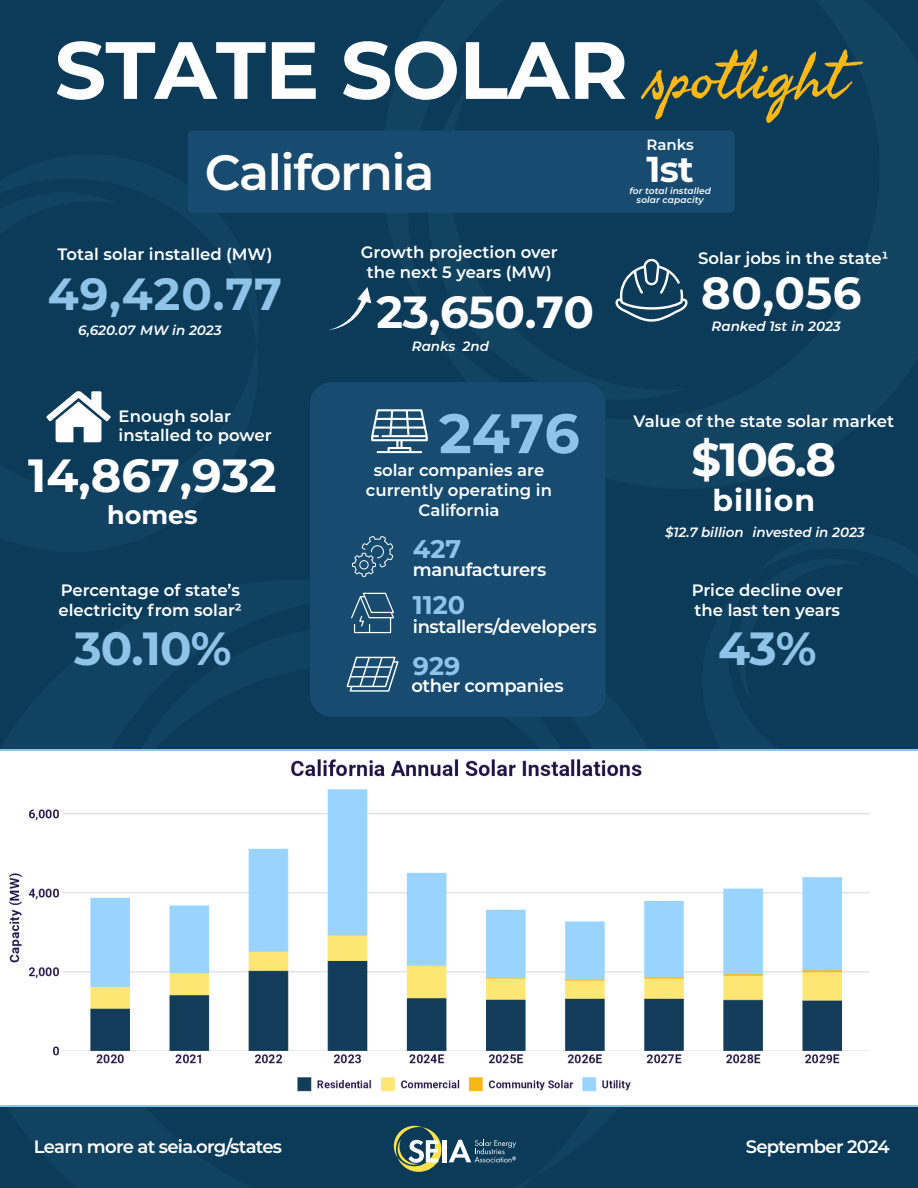
<style>
.page{position:relative;width:918px;height:1188px;background:#0b3b58}
.page>*{position:absolute;margin:0;border:0;box-sizing:border-box;transform-origin:0 0}
.t1{font:100 81px "Montserrat";letter-spacing:-.01em;color:#fff}
.t2{font:100 55.5px "Montserrat";color:#8fc4e8}
.t3{font:600 49.5px "Montserrat";letter-spacing:-.03em;color:#fff}
.t4{font:100 46.5px "Montserrat";color:#fff}
.t5{font:100 46.5px "Montserrat";color:#8fc4e8}
.t6{font:100 45px "Montserrat";letter-spacing:-.01em;color:#fff}
.t7{font:100 45px "Montserrat";letter-spacing:.02em;color:#8fc4e8}
.t8{font:100 36px "Montserrat";color:#fff}
.t9{font:100 30px "Montserrat";letter-spacing:.03em;color:#fff}
.t10{font:100 25.5px "Montserrat";color:#8fc4e8}
.t11{font:100 25.5px "Montserrat";color:#fff}
.t12{font:600 18px "Montserrat";letter-spacing:-.025em;color:#fff}
.t13{font:600 16.5px/19.8px "Montserrat";color:#fff}
.t14{font:600 15px "Montserrat";letter-spacing:-.005em;color:#fff}
.t15{font:italic 600 13.5px "Montserrat";color:#fff}
.t16{font:italic 600 9px/9px "Montserrat";letter-spacing:.01em;color:#fff;text-align:center}
.s1{font-family:"Seaweed Script Pro";font-weight:400;font-size:64.5px;color:#fab816}
</style>
<div class="page">
<svg style="left:394px;top:1126px;width:47px;height:46px"></svg>
<div style="left:442px;top:1140px;width:5px;height:22px;background:#fff"></div>
<svg style="left:449px;top:1140px;width:67px;height:22px"></svg>
<svg style="left:329px;top:287px;width:42px;height:43px"></svg>
<svg style="left:46px;top:391px;width:65px;height:51px"></svg>
<svg style="left:616px;top:259px;width:72px;height:63px"></svg>
<div style="left:310px;top:382px;width:296px;height:335px;background:#184c70;border-radius:22px"></div>
<svg style="left:371px;top:409px;width:57px;height:44px"></svg>
<svg style="left:352px;top:536px;width:41px;height:41px"></svg>
<svg style="left:351px;top:593px;width:43px;height:40px"></svg>
<svg style="left:347px;top:657px;width:52px;height:35px"></svg>
<div style="left:188px;top:131px;width:546px;height:82px;background:#184c70;border-radius:4px"></div>
<img style="left:0;top:752px;width:918px;height:353px">
<h1 class="t1" style="left:55px;top:16px;width:793px">STATE SOLAR <span class="s1">spotlight</span></h1>
<h3 class="t3" style="left:205px;top:137px;width:231px">California</h3>
<p class="t14" style="left:647px;top:134px;width:49px">Ranks</p>
<h3 class="t8" style="left:646px;top:145px;width:49px">1st</h3>
<p class="t16" style="left:629px;top:186px;width:83px">for total installed solar capacity</p>
<p class="t13" style="left:361px;top:242px;width:198px;text-align:center">Growth projection over the next 5 years (MW)</p>
<p class="t13" style="left:698px;top:248px;width:192px">Solar jobs in the state¹</p>
<p class="t13" style="left:58px;top:243px;width:216px">Total solar installed (MW)</p>
<h3 class="t6" style="left:701px;top:263px;width:162px">80,056</h3>
<h3 class="t7" style="left:48px;top:264px;width:236px">49,420.77</h3>
<h3 class="t6" style="left:376px;top:282px;width:219px">23,650.70</h3>
<p class="t15" style="left:78px;top:320px;width:145px">6,620.07 MW in 2023</p>
<p class="t15" style="left:712px;top:317px;width:131px">Ranked 1st in 2023</p>
<p class="t15" style="left:463px;top:336px;width:28px">2nd</p>
<p class="t15" style="left:412px;top:336px;width:45px">Ranks</p>
<p class="t13" style="left:119px;top:405px;width:154px">Enough solar installed to power</p>
<h3 class="t4" style="left:28px;top:445px;width:250px">14,867,932</h3>
<h3 class="t11" style="left:107px;top:498px;width:92px">homes</h3>
<p class="t13" style="left:58px;top:579px;width:185px">Percentage of state’s electricity from solar²</p>
<h3 class="t5" style="left:74px;top:618px;width:159px">30.10%</h3>
<h2 class="t2" style="left:439px;top:396px;width:142px">2476</h2>
<p class="t13" style="left:374px;top:460px;width:172px">solar companies are</p>
<p class="t13" style="left:366px;top:479px;width:188px;text-align:center">currently operating in<br>California</p>
<h3 class="t10" style="left:413px;top:532px;width:50px">427</h3>
<p class="t12" style="left:413px;top:557px;width:135px">manufacturers</p>
<h3 class="t10" style="left:413px;top:588px;width:54px">1120</h3>
<p class="t12" style="left:413px;top:614px;width:185px">installers/developers</p>
<h3 class="t10" style="left:413px;top:649px;width:49px">929</h3>
<p class="t12" style="left:411px;top:673px;width:154px">other companies</p>
<p class="t13" style="left:634px;top:410px;width:262px">Value of the state solar market</p>
<h3 class="t4" style="left:691px;top:429px;width:146px">$106.8</h3>
<h3 class="t9" style="left:713px;top:480px;width:104px">billion</h3>
<p class="t15" style="left:665px;top:522px;width:201px">$12.7 billion invested in 2023</p>
<p class="t13" style="left:692px;top:580px;width:153px">Price decline over the last ten years</p>
<h3 class="t5" style="left:718px;top:618px;width:100px">43%</h3>
<p class="t12" style="left:34px;top:1134px;width:250px">Learn more at seia.org/states</p>
<p class="t12" style="left:746px;top:1134px;width:145px">September 2024</p>
</div>
